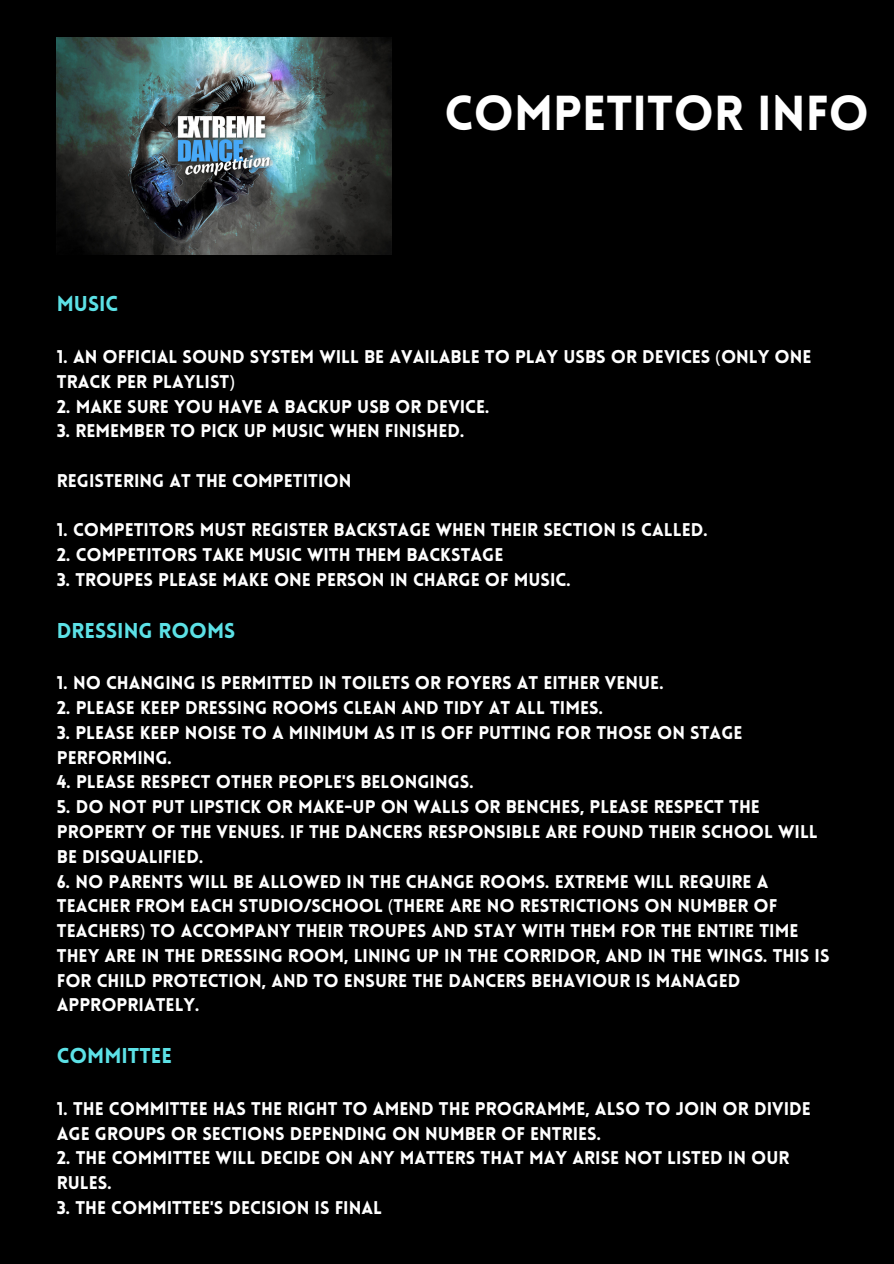
<style>
.page{position:relative;width:894px;height:1264px;background:#fff}
.page>*{position:absolute;margin:0;border:0;box-sizing:border-box;transform-origin:0 0}
.t1{font:900 48px "Lovelo";color:#fff}
.t2{font:900 21px "Lovelo";color:#5ce1e6}
.t3{font:900 18px/24.8px "Lovelo";color:#fff}
.s1{font-family:"Noto Sans";font-weight:400}
</style>
<div class="page">
<div style="left:0;top:0;width:893px;height:1263px;background:#000"></div>
<img style="left:57px;top:37px;width:334px;height:217px">
<h1 class="t1" style="left:444px;top:93px;width:426px">COMPETITOR INFO</h1>
<h2 class="t2" style="left:57px;top:295px;width:63px">MUSIC</h2>
<p class="t3" style="left:57px;top:346px;width:756px">1. AN OFFICIAL SOUND SYSTEM WILL BE AVAILABLE TO PLAY USBS OR DEVICES <span class="s1">(</span>ONLY ONE<br>TRACK PER PLAYLIST<span class="s1">)</span></p>
<p class="t3" style="left:57px;top:395px;width:434px">2. MAKE SURE YOU HAVE A BACKUP USB OR DEVICE.</p>
<p class="t3" style="left:57px;top:420px;width:409px">3. REMEMBER TO PICK UP MUSIC WHEN FINISHED.</p>
<p class="t3" style="left:57px;top:470px;width:296px">REGISTERING AT THE COMPETITION</p>
<p class="t3" style="left:57px;top:519px;width:652px">1. COMPETITORS MUST REGISTER BACKSTAGE WHEN THEIR SECTION IS CALLED.</p>
<p class="t3" style="left:57px;top:544px;width:448px">2. COMPETITORS TAKE MUSIC WITH THEM BACKSTAGE</p>
<p class="t3" style="left:57px;top:569px;width:515px">3. TROUPES PLEASE MAKE ONE PERSON IN CHARGE OF MUSIC.</p>
<h2 class="t2" style="left:57px;top:622px;width:180px">DRESSING ROOMS</h2>
<p class="t3" style="left:57px;top:672px;width:608px">1. NO CHANGING IS PERMITTED IN TOILETS OR FOYERS AT EITHER VENUE.</p>
<p class="t3" style="left:57px;top:697px;width:547px">2. PLEASE KEEP DRESSING ROOMS CLEAN AND TIDY AT ALL TIMES.</p>
<p class="t3" style="left:57px;top:722px;width:687px">3. PLEASE KEEP NOISE TO A MINIMUM AS IT IS OFF PUTTING FOR THOSE ON STAGE<br>PERFORMING.</p>
<p class="t3" style="left:57px;top:771px;width:418px">4. PLEASE RESPECT OTHER PEOPLE'S BELONGINGS.</p>
<p class="t3" style="left:57px;top:796px;width:762px">5. DO NOT PUT LIPSTICK OR MAKE-UP ON WALLS OR BENCHES, PLEASE RESPECT THE<br>PROPERTY OF THE VENUES. IF THE DANCERS RESPONSIBLE ARE FOUND THEIR SCHOOL WILL<br>BE DISQUALIFIED.</p>
<p class="t3" style="left:57px;top:870px;width:774px">6. NO PARENTS WILL BE ALLOWED IN THE CHANGE ROOMS. EXTREME WILL REQUIRE A TEACHER FROM EACH STUDIO/SCHOOL <span class="s1">(</span>THERE ARE NO RESTRICTIONS ON NUMBER OF TEACHERS<span class="s1">)</span> TO ACCOMPANY THEIR TROUPES AND STAY WITH THEM FOR THE ENTIRE TIME THEY ARE IN THE DRESSING ROOM, LINING UP IN THE CORRIDOR, AND IN THE WINGS. THIS IS FOR CHILD PROTECTION, AND TO ENSURE THE DANCERS BEHAVIOUR IS MANAGED APPROPRIATELY.</p>
<h2 class="t2" style="left:57px;top:1047px;width:117px">COMMITTEE</h2>
<p class="t3" style="left:57px;top:1097px;width:755px">1. THE COMMITTEE HAS THE RIGHT TO AMEND THE PROGRAMME, ALSO TO JOIN OR DIVIDE<br>AGE GROUPS OR SECTIONS DEPENDING ON NUMBER OF ENTRIES.</p>
<p class="t3" style="left:57px;top:1147px;width:734px">2. THE COMMITTEE WILL DECIDE ON ANY MATTERS THAT MAY ARISE NOT LISTED IN OUR<br>RULES.</p>
<p class="t3" style="left:57px;top:1196px;width:326px">3. THE COMMITTEE'S DECISION IS FINAL</p>
</div>
